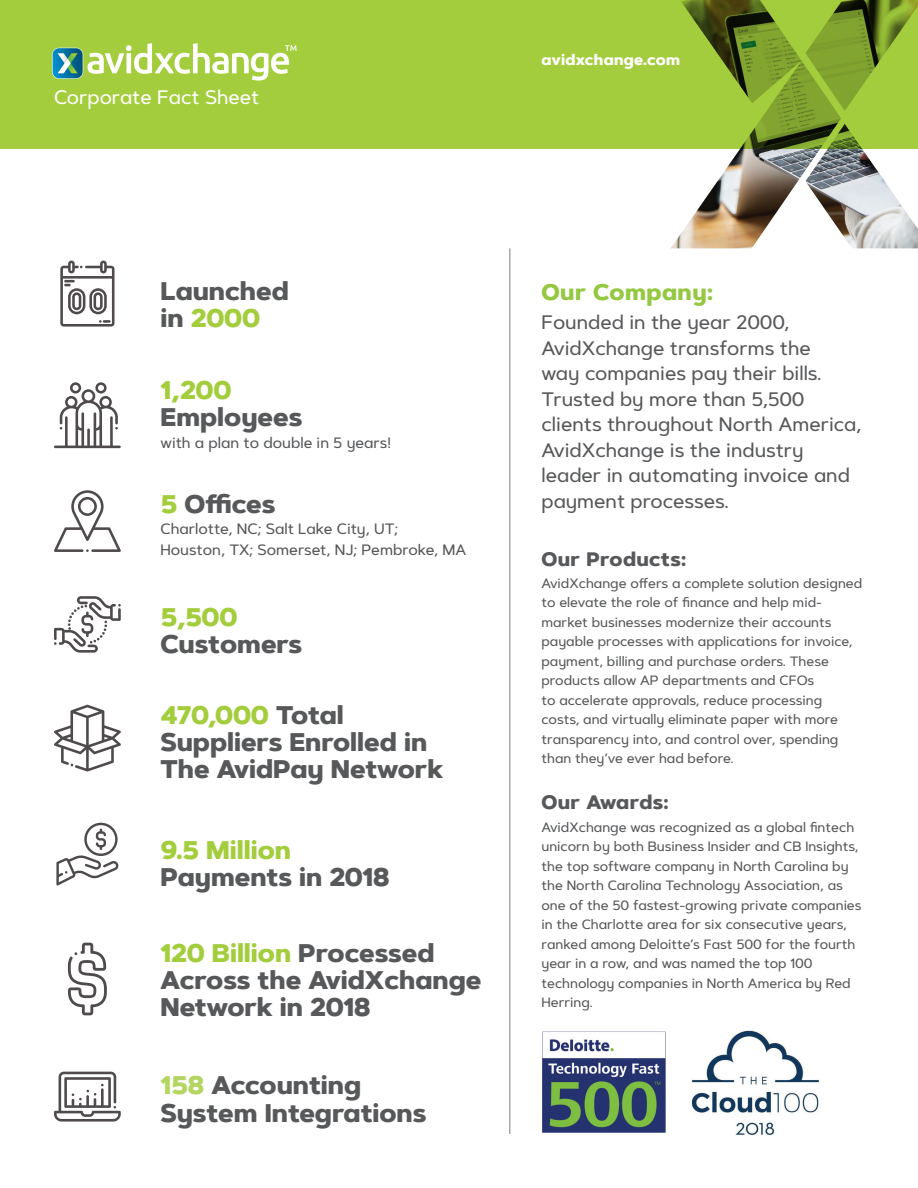
<style>
.page{position:relative;width:918px;height:1188px;background:#fff}
.page>*{position:absolute;margin:0;border:0;box-sizing:border-box;transform-origin:0 0}
.t1{font:800 25.5px/27px "Artegra Sans Alt";color:#57585a}
.t2{font:800 25.5px "Artegra Sans Alt";color:#a3cd3c}
.t3{font:800 22.5px "Artegra Sans Alt";letter-spacing:.02em;color:#93c840}
.t4{font:500 19.5px/25.5px "Artegra Sans Alt";color:#57585a}
.t5{font:800 19.5px "Artegra Sans Alt";letter-spacing:.02em;color:#57585a}
.t6{font:500 19.5px "Artegra Sans Alt";color:#fff}
.t7{font:500 15px/21px "Artegra Sans Alt";color:#57585a}
.t8{font:800 15px "Artegra Sans Alt";letter-spacing:.02em;color:#fff}
.t9{font:500 13.5px/19.5px "Artegra Sans Alt";color:#57585a}
.s1{color:#a3cd3c}
.s2{color:#b4d561}
</style>
<div class="page">
<hr style="left:509px;top:248px;width:2px;height:886px;background:#a8a9ad">
<svg style="left:54px;top:382px;width:67px;height:66px"></svg>
<div style="left:0;top:0;width:918px;height:149px;background:#a3cd3c"></div>
<img style="left:671px;top:0;width:247px;height:248px">
<svg style="left:54px;top:490px;width:67px;height:62px"></svg>
<svg style="left:54px;top:596px;width:67px;height:57px"></svg>
<svg style="left:54px;top:705px;width:67px;height:67px"></svg>
<svg style="left:56px;top:823px;width:62px;height:62px"></svg>
<svg style="left:68px;top:943px;width:39px;height:72px"></svg>
<svg style="left:54px;top:1072px;width:67px;height:50px"></svg>
<svg style="left:60px;top:261px;width:55px;height:66px"></svg>
<img style="left:712px;top:1030px;width:107px;height:105px">
<img style="left:510px;top:1023px;width:202px;height:111px">
<svg style="left:52px;top:43px;width:245px;height:38px"></svg>
<h3 class="t6" style="left:54px;top:84px;width:207px">Corporate Fact Sheet</h3>
<p class="t8" style="left:542px;top:48px;width:140px">avidxchange.com</p>
<h1 class="t1" style="left:160px;top:277px;width:130px">Launched in <span class="s1">2000</span></h1>
<h1 class="t2" style="left:160px;top:370px;width:73px">1,200</h1>
<h1 class="t1" style="left:160px;top:403px;width:143px">Employees</h1>
<p class="t7" style="left:160px;top:433px;width:233px">with a plan to double in 5 years!</p>
<h1 class="t1" style="left:160px;top:491px;width:116px"><span class="s1">5</span> Offices</h1>
<p class="t7" style="left:160px;top:518px;width:307px">Charlotte, NC; Salt Lake City, UT;<br>Houston, TX; Somerset, NJ; Pembroke, MA</p>
<h1 class="t2" style="left:160px;top:597px;width:79px">5,500</h1>
<h1 class="t1" style="left:160px;top:631px;width:143px">Customers</h1>
<h1 class="t1" style="left:160px;top:701px;width:284px"><span class="s1">470,000</span> Total<br>Suppliers Enrolled in<br>The AvidPay Network</h1>
<h1 class="t2" style="left:160px;top:830px;width:132px">9.5 Million</h1>
<h1 class="t1" style="left:160px;top:863px;width:231px">Payments in 2018</h1>
<h1 class="t1" style="left:160px;top:939px;width:322px"><span class="s1">120 Billion</span> Processed<br>Across the AvidXchange<br>Network in 2018</h1>
<h1 class="t1" style="left:160px;top:1071px;width:267px;line-height:28.5px"><span class="s2">158</span> Accounting<br>System Integrations</h1>
<h2 class="t3" style="left:542px;top:275px;width:173px">Our Company:</h2>
<h3 class="t4" style="left:542px;top:310px;width:322px">Founded in the year 2000,<br>AvidXchange transforms the<br>way companies pay their bills.<br>Trusted by more than 5,500 clients throughout North America,<br>AvidXchange is the industry leader in automating invoice and payment processes.</h3>
<h3 class="t5" style="left:542px;top:544px;width:146px">Our Products:</h3>
<p class="t9" style="left:542px;top:573px;width:322px">AvidXchange offers a complete solution designed to elevate the role of finance and help mid&shy;market businesses modernize their accounts payable processes with applications for invoice, payment, billing and purchase orders. These products allow AP departments and CFOs<br>to accelerate approvals, reduce processing costs, and virtually eliminate paper with more transparency into, and control over, spending than they’ve ever had before.</p>
<h3 class="t5" style="left:542px;top:787px;width:129px">Our Awards:</h3>
<p class="t9" style="left:542px;top:817px;width:322px">AvidXchange was recognized as a global fintech unicorn by both Business Insider and CB Insights, the top software company in North Carolina by the North Carolina Technology Association, as one of the 50 fastest-growing private companies in the Charlotte area for six consecutive years, ranked among Deloitte’s Fast 500 for the fourth year in a row, and was named the top 100 technology companies in North America by Red Herring.</p>
</div>
